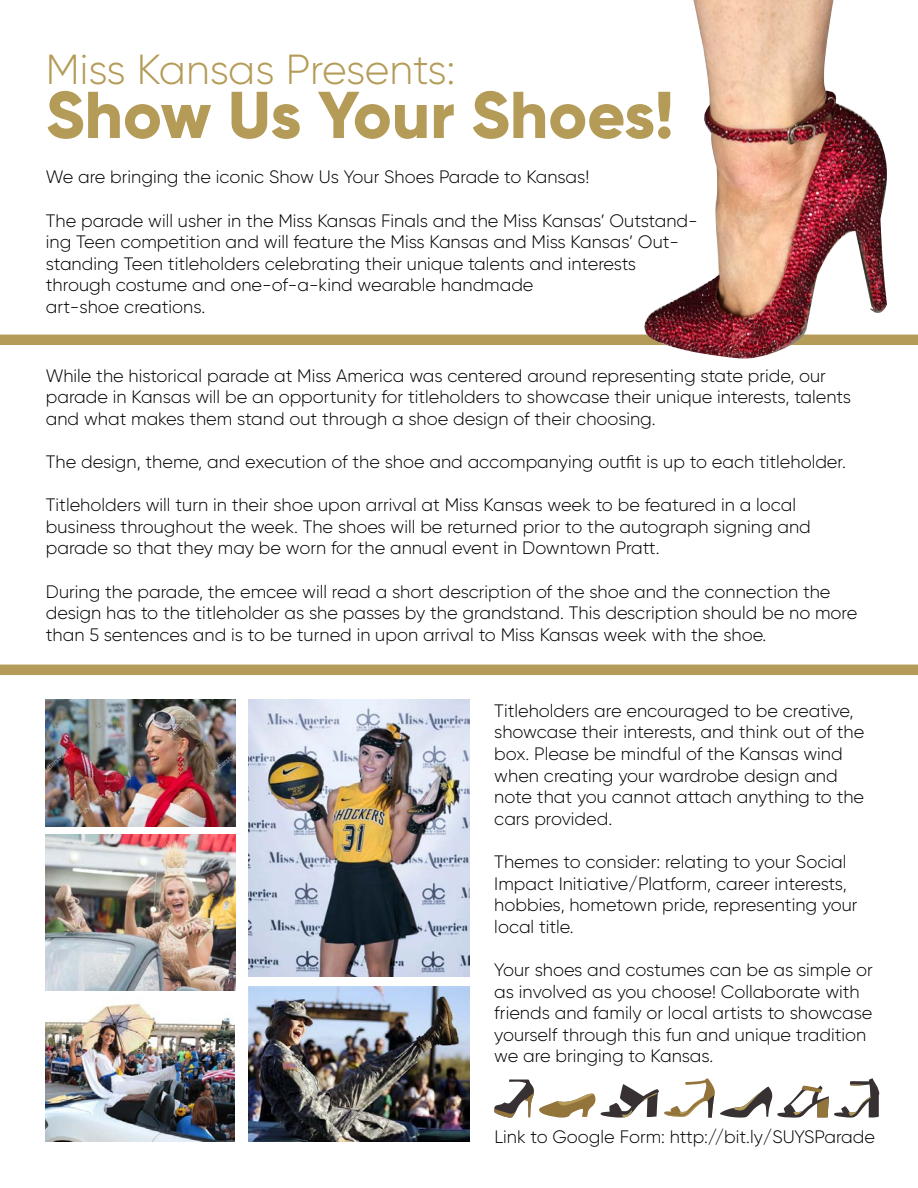
<style>
.page{position:relative;width:918px;height:1188px;background:#fff}
.page>*{position:absolute;margin:0;border:0;box-sizing:border-box;transform-origin:0 0}
.t1{font:800 66px "Gilroy";color:#b49b57}
.t2{font:300 42px "Gilroy";letter-spacing:-.01em;color:#b49b57}
.t3{font:300 18px/21.6px "Gilroy";color:#000}
</style>
<div class="page">
<img style="left:248px;top:987px;width:222px;height:155px">
<img style="left:249px;top:700px;width:220px;height:276px">
<img style="left:46px;top:835px;width:190px;height:156px">
<img style="left:46px;top:700px;width:190px;height:126px">
<img style="left:46px;top:1003px;width:189px;height:139px">
<div style="left:0;top:335px;width:918px;height:10px;background:#b49b57"></div>
<div style="left:0;top:665px;width:918px;height:10px;background:#b49b57"></div>
<img style="left:639px;top:0;width:251px;height:359px">
<svg style="left:494px;top:1078px;width:385px;height:40px"></svg>
<h2 class="t2" style="left:46px;top:44px;width:411px">Miss Kansas Presents:</h2>
<h1 class="t1" style="left:46px;top:73px;width:629px">Show Us Your Shoes!</h1>
<p class="t3" style="left:46px;top:166px;width:545px">We are bringing the iconic Show Us Your Shoes Parade to Kansas!</p>
<p class="t3" style="left:46px;top:209px;width:653px">The parade will usher in the Miss Kansas Finals and the Miss Kansas’ Outstand&shy;ing Teen competition and will feature the Miss Kansas and Miss Kansas’ Out&shy;standing Teen titleholders celebrating their unique talents and interests through costume and one-of-a-kind wearable handmade<br>art-shoe creations.</p>
<p class="t3" style="left:46px;top:364px;width:807px">While the historical parade at Miss America was centered around representing state pride, our parade in Kansas will be an opportunity for titleholders to showcase their unique interests, talents and what makes them stand out through a shoe design of their choosing.</p>
<p class="t3" style="left:46px;top:451px;width:801px">The design, theme, and execution of the shoe and accompanying outfit is up to each titleholder.</p>
<p class="t3" style="left:46px;top:494px;width:767px">Titleholders will turn in their shoe upon arrival at Miss Kansas week to be featured in a local business throughout the week. The shoes will be returned prior to the autograph signing and parade so that they may be worn for the annual event in Downtown Pratt.</p>
<p class="t3" style="left:46px;top:580px;width:813px">During the parade, the emcee will read a short description of the shoe and the connection the design has to the titleholder as she passes by the grandstand. This description should be no more than 5 sentences and is to be turned in upon arrival to Miss Kansas week with the shoe.</p>
<p class="t3" style="left:494px;top:699px;width:371px">Titleholders are encouraged to be creative, showcase their interests, and think out of the box. Please be mindful of the Kansas wind when creating your wardrobe design and note that you cannot attach anything to the cars provided.</p>
<p class="t3" style="left:494px;top:851px;width:365px">Themes to consider: relating to your Social Impact Initiative/Platform, career interests, hobbies, hometown pride, representing your local title.</p>
<p class="t3" style="left:494px;top:959px;width:380px">Your shoes and costumes can be as simple or as involved as you choose! Collaborate with friends and family or local artists to showcase yourself through this fun and unique tradition we are bringing to Kansas.</p>
<p class="t3" style="left:494px;top:1126px;width:382px">Link to Google Form: http://bit.ly/SUYSParade</p>
</div>
